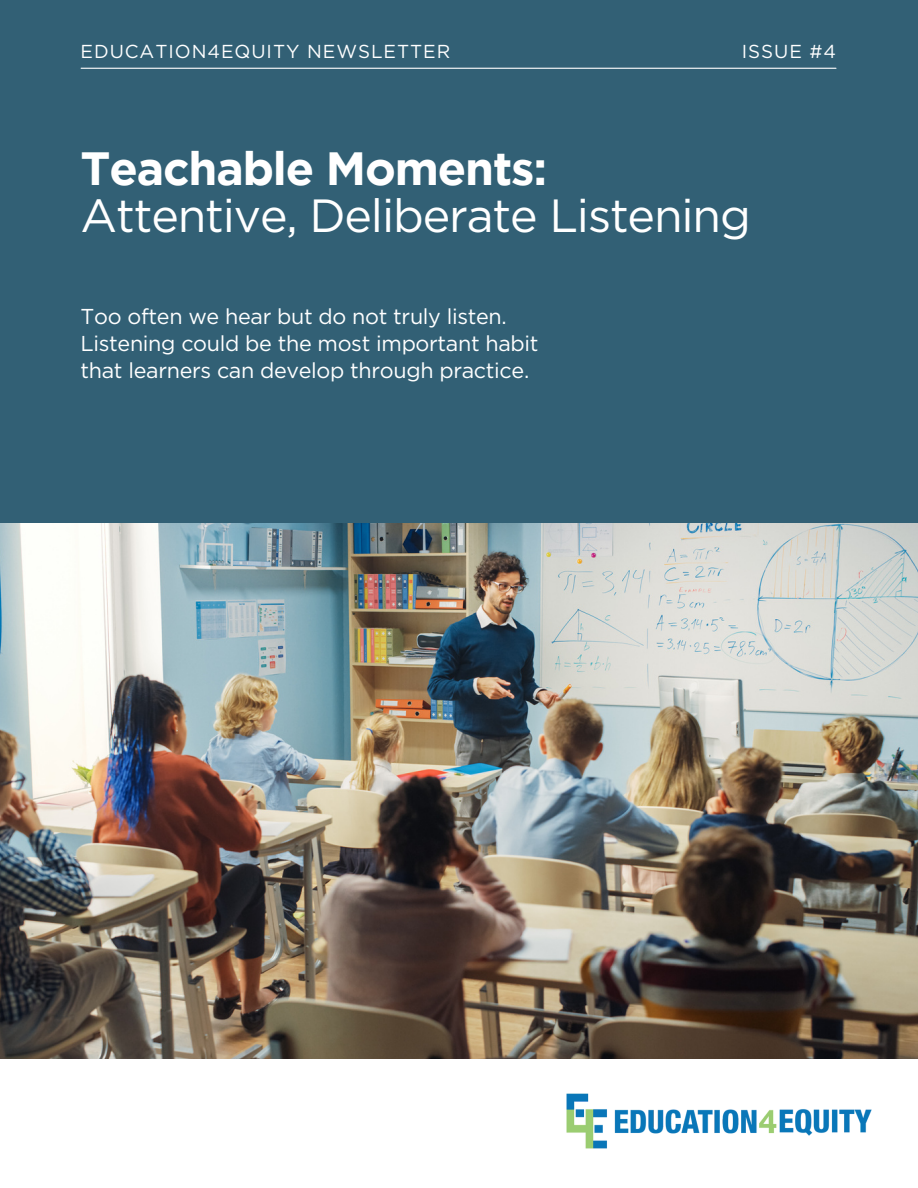
<style>
.page{position:relative;width:918px;height:1188px;background:#fff}
.page>*{position:absolute;margin:0;border:0;box-sizing:border-box;transform-origin:0 0}
.t1{font:46.5px "Gotham";letter-spacing:-.025em;color:#fff}
.t2{font:700 46.5px "Gotham";letter-spacing:-.025em;color:#fff}
.t3{font:21.6px/27px "Gotham";letter-spacing:-.015em;color:#fff}
.t4{font:18.75px "Gotham";letter-spacing:.05em;color:#fff}
</style>
<div class="page">
<img style="left:0;top:523px;width:918px;height:535px">
<div style="left:0;top:0;width:918px;height:523px;background:#326075"></div>
<hr style="left:81px;top:68px;width:755px;height:1px;background:#fff">
<img style="left:566px;top:1093px;width:306px;height:56px">
<p class="t4" style="left:81px;top:43px;width:371px">EDUCATION4EQUITY NEWSLETTER</p>
<h1 class="t2" style="left:81px;top:151px;width:468px">Teachable Moments:</h1>
<p class="t4" style="left:742px;top:43px;width:96px">ISSUE #4</p>
<h1 class="t1" style="left:81px;top:195px;width:672px">Attentive, Deliberate Listening</h1>
<p class="t3" style="left:81px;top:305px;width:460px">Too often we hear but do not truly listen.<br>Listening could be the most important habit that learners can develop through practice.</p>
</div>
